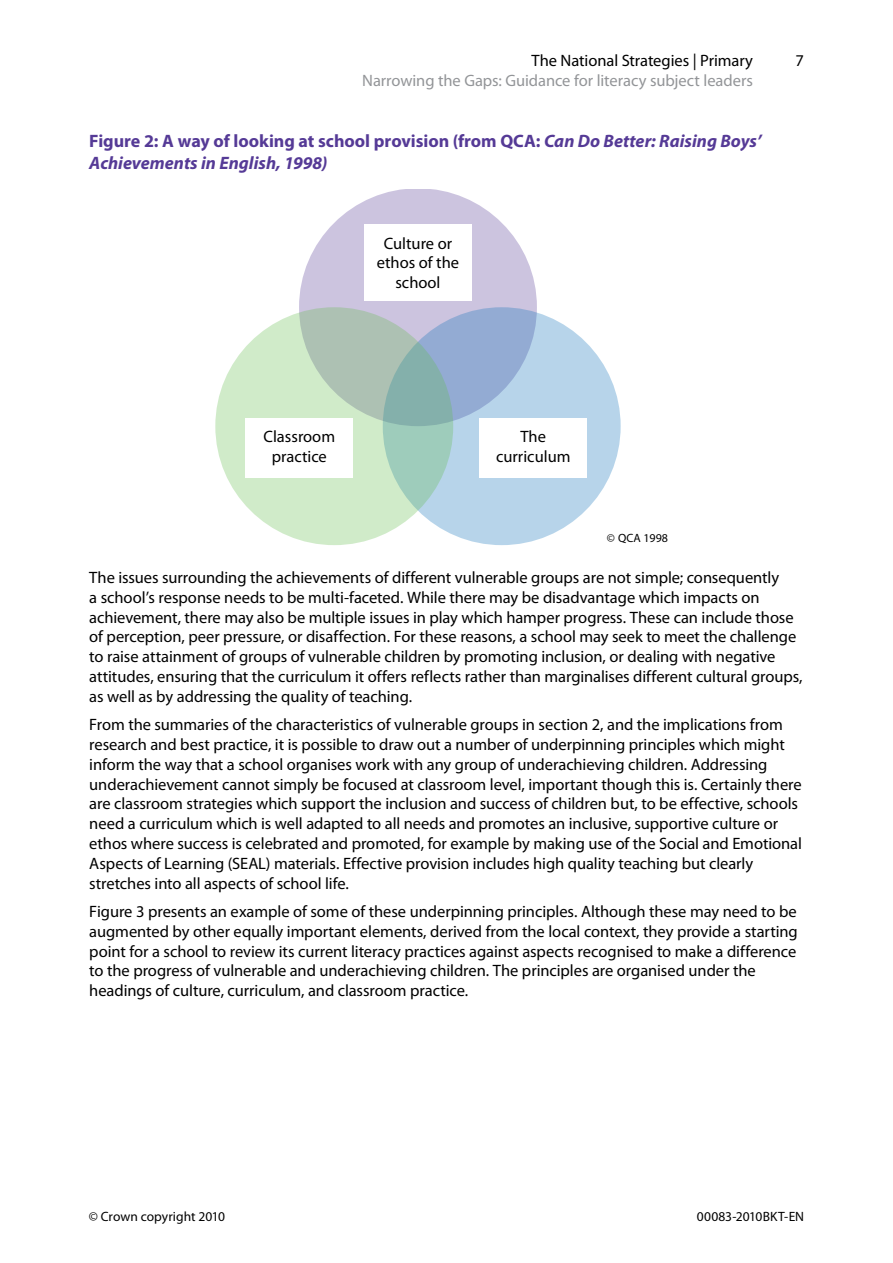
<style>
.page{position:relative;width:893px;height:1263px;background:#fff}
.page>*{position:absolute;margin:0;border:0;box-sizing:border-box;transform-origin:0 0}
.Para{font:italic 700 18px/21.6px "Myriad Pro";color:#553a96}
.Para-2{font:16.5px/19.8px "Myriad Pro";letter-spacing:-.005em;color:#000;text-align:center}
.t1{font:16.5px "Myriad Pro";letter-spacing:-.005em;color:#939598}
.t2{font:13.5px "Myriad Pro";color:#000}
.t3{font:12px "Myriad Pro";color:#000}
.s1{font-style:normal}
</style>
<div class="page">
<svg style="left:299px;top:189px;width:238px;height:152px;fill:#ccc4df"></svg>
<svg style="left:383px;top:307px;width:238px;height:238px;background:#adc9e3"></svg>
<svg style="left:215px;top:307px;width:238px;height:238px;background:#bbd8bf"></svg>
<div style="left:364px;top:224px;width:108px;height:77px;background:#fff"></div>
<div style="left:245px;top:418px;width:108px;height:59px;background:#fff"></div>
<div style="left:479px;top:418px;width:108px;height:59px;background:#fff"></div>
<p class="Para-2" style="left:531px;top:50px;width:223px">The National Strategies | Primary</p>
<p class="Para-2" style="left:796px;top:50px;width:10px">7</p>
<p class="t1" style="left:362px;top:70px;width:392px">Narrowing the Gaps: Guidance for literacy subject leaders</p>
<p class="Para" style="left:89px;top:130px;width:674px"><span class="s1">Figure 2: A way of looking at school provision (from QCA:</span> Can Do Better: Raising Boys’<br>Achievements in English, 1998)</p>
<p class="Para-2" style="left:377px;top:233px;width:84px">Culture or ethos of the school</p>
<p class="Para-2" style="left:263px;top:427px;width:73px">Classroom practice</p>
<p class="Para-2" style="left:496px;top:427px;width:76px">The curriculum</p>
<p class="t3" style="left:607px;top:531px;width:63px">© QCA 1998</p>
<p class="Para-2" style="left:89px;top:567px;width:715px;text-align:left">The issues surrounding the achievements of different vulnerable groups are not simple; consequently<br>a school’s response needs to be multi-faceted. While there may be disadvantage which impacts on achievement, there may also be multiple issues in play which hamper progress. These can include those of perception, peer pressure, or disaffection. For these reasons, a school may seek to meet the challenge to raise attainment of groups of vulnerable children by promoting inclusion, or dealing with negative attitudes, ensuring that the curriculum it offers reflects rather than marginalises different cultural groups, as well as by addressing the quality of teaching.</p>
<p class="Para-2" style="left:89px;top:714px;width:714px;text-align:left">From the summaries of the characteristics of vulnerable groups in section 2, and the implications from research and best practice, it is possible to draw out a number of underpinning principles which might inform the way that a school organises work with any group of underachieving children. Addressing underachievement cannot simply be focused at classroom level, important though this is. Certainly there are classroom strategies which support the inclusion and success of children but, to be effective, schools need a curriculum which is well adapted to all needs and promotes an inclusive, supportive culture or ethos where success is celebrated and promoted, for example by making use of the Social and Emotional Aspects of Learning (SEAL) materials. Effective provision includes high quality teaching but clearly stretches into all aspects of school life.</p>
<p class="Para-2" style="left:89px;top:901px;width:710px;text-align:left">Figure 3 presents an example of some of these underpinning principles. Although these may need to be augmented by other equally important elements, derived from the local context, they provide a starting point for a school to review its current literacy practices against aspects recognised to make a difference to the progress of vulnerable and underachieving children. The principles are organised under the headings of culture, curriculum, and classroom practice.</p>
<p class="t2" style="left:89px;top:1208px;width:138px">© Crown copyright 2010</p>
<p class="t2" style="left:697px;top:1208px;width:109px">00083-2010BKT-EN</p>
</div>
